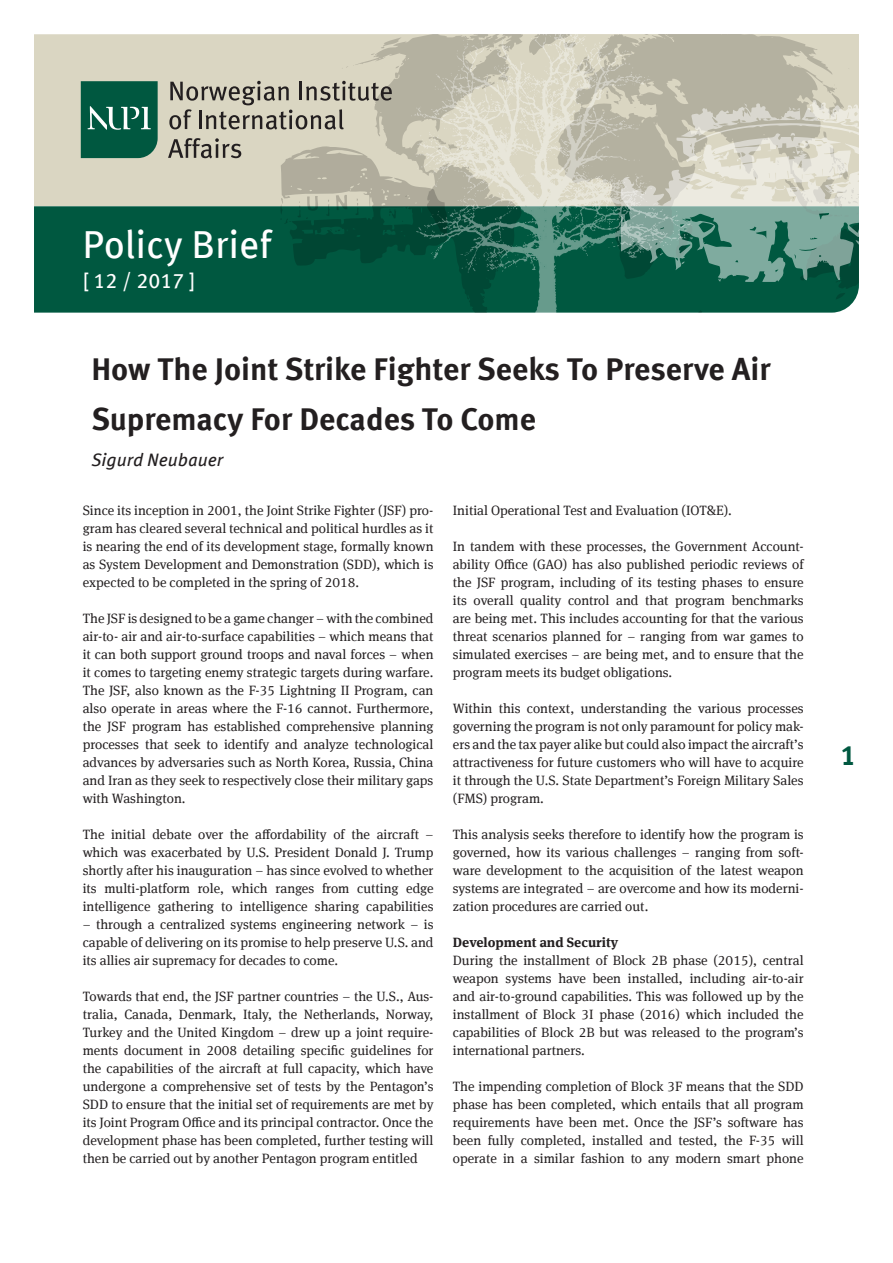
<style>
.page{position:relative;width:893px;height:1263px;background:#fff}
.page>*{position:absolute;margin:0;border:0;box-sizing:border-box;transform-origin:0 0}
.t1{font:39px "Meta Offc Pro";color:#fff}
.Tittel{font:700 31.5px/50.4px "Meta Offc Pro";color:#231f20}
.Summary_tekst{font:700 27.75px "Meta Offc Pro";color:#005840}
.Kortinfo_om_NUPI{font:21px "Meta Offc Pro";color:#fff}
.Forfattere{font:italic 18px "Meta Offc Pro";color:#231f20}
.Brødtekst_justified{font:13.5px/18px "Meta Serif Offc Pro";color:#231f20;text-align:justify}
.Brødtekst_justified-2{font:700 13.5px "Meta Serif Offc Pro";color:#231f20}
</style>
<div class="page">
<div style="left:34px;top:34px;width:825px;height:172px;background:#dad6c2"></div>
<div style="left:34px;top:206px;width:821px;height:106px;background:#005840"></div>
<svg style="left:692px;top:34px;width:140px;height:51px;fill:#b4b1a0"></svg>
<svg style="left:354px;top:39px;width:57px;height:273px;fill:#005840"></svg>
<svg style="left:381px;top:37px;width:21px;height:12px"></svg>
<svg style="left:692px;top:85px;width:167px;height:215px"></svg>
<img style="left:411px;top:34px;width:281px;height:278px">
<svg style="left:81px;top:81px;width:77px;height:77px"></svg>
<svg style="left:168px;top:81px;width:301px;height:185px"></svg>
<p class="t1" style="left:83px;top:215px;width:190px">Policy Brief</p>
<p class="Kortinfo_om_NUPI" style="left:83px;top:265px;width:114px">[ 12 / 2017 ]</p>
<p class="Tittel" style="left:91px;top:342px;width:681px">How The Joint Strike Fighter Seeks To Preserve Air<br>Supremacy For Decades To Come</p>
<p class="Forfattere" style="left:91px;top:446px;width:134px">Sigurd Neubauer</p>
<p class="Brødtekst_justified" style="left:453px;top:501px;width:281px">Initial Operational Test and Evaluation (IOT&amp;E).</p>
<p class="Brødtekst_justified" style="left:453px;top:537px;width:352px">In tandem with these processes, the Government Account&shy;ability Office (GAO) has also published periodic reviews of the JSF program, including of its testing phases to ensure its overall quality control and that program benchmarks are being met. This includes accounting for that the various threat scenarios planned for – ranging from war games to simulated exercises – are being met, and to ensure that the program meets its budget obligations.</p>
<p class="Brødtekst_justified" style="left:453px;top:699px;width:352px">Within this context, understanding the various processes governing the program is not only paramount for policy mak&shy;ers and the tax payer alike but could also impact the aircraft’s attractiveness for future customers who will have to acquire it through the U.S. State Department’s Foreign Military Sales (FMS) program.</p>
<p class="Brødtekst_justified" style="left:453px;top:825px;width:352px">This analysis seeks therefore to identify how the program is governed, how its various challenges – ranging from soft&shy;ware development to the acquisition of the latest weapon systems are integrated – are overcome and how its moderni&shy;zation procedures are carried out.</p>
<p class="Brødtekst_justified-2" style="left:453px;top:932px;width:167px">Development and Security</p>
<p class="Brødtekst_justified" style="left:453px;top:951px;width:352px">During the installment of Block 2B phase (2015), central weapon systems have been installed, including air-to-air and air-to-ground capabilities. This was followed up by the installment of Block 3I phase (2016) which included the capabilities of Block 2B but was released to the program’s international partners.</p>
<p class="Brødtekst_justified" style="left:453px;top:1077px;width:352px">The impending completion of Block 3F means that the SDD phase has been completed, which entails that all program requirements have been met. Once the JSF’s software has been fully completed, installed and tested, the F-35 will operate in a similar fashion to any modern smart phone</p>
<p class="Brødtekst_justified" style="left:83px;top:501px;width:352px">Since its inception in 2001, the Joint Strike Fighter (JSF) pro&shy;gram has cleared several technical and political hurdles as it is nearing the end of its development stage, formally known as System Development and Demonstration (SDD), which is expected to be completed in the spring of 2018.</p>
<p class="Brødtekst_justified" style="left:83px;top:609px;width:352px">The JSF is designed to be a game changer – with the combined air-to- air and air-to-surface capabilities – which means that it can both support ground troops and naval forces – when it comes to targeting enemy strategic targets during warfare.<br>The JSF, also known as the F-35 Lightning II Program, can also operate in areas where the F-16 cannot. Furthermore, the JSF program has established comprehensive planning processes that seek to identify and analyze technological advances by adversaries such as North Korea, Russia, China and Iran as they seek to respectively close their military gaps with Washington.</p>
<p class="Brødtekst_justified" style="left:83px;top:825px;width:352px">The initial debate over the affordability of the aircraft – which was exacerbated by U.S. President Donald J. Trump shortly after his inauguration – has since evolved to whether its multi-platform role, which ranges from cutting edge intelligence gathering to intelligence sharing capabilities</p>
<p class="Brødtekst_justified" style="left:83px;top:915px;width:352px">– through a centralized systems engineering network – is capable of delivering on its promise to help preserve U.S. and its allies air supremacy for decades to come.</p>
<p class="Brødtekst_justified" style="left:83px;top:987px;width:352px">Towards that end, the JSF partner countries – the U.S., Aus&shy;tralia, Canada, Denmark, Italy, the Netherlands, Norway, Turkey and the United Kingdom – drew up a joint require&shy;ments document in 2008 detailing specific guidelines for the capabilities of the aircraft at full capacity, which have undergone a comprehensive set of tests by the Pentagon’s SDD to ensure that the initial set of requirements are met by its Joint Program Office and its principal contractor. Once the development phase has been completed, further testing will then be carried out by another Pentagon program entitled</p>
<p class="Summary_tekst" style="left:840px;top:734px;width:17px">1</p>
</div>
